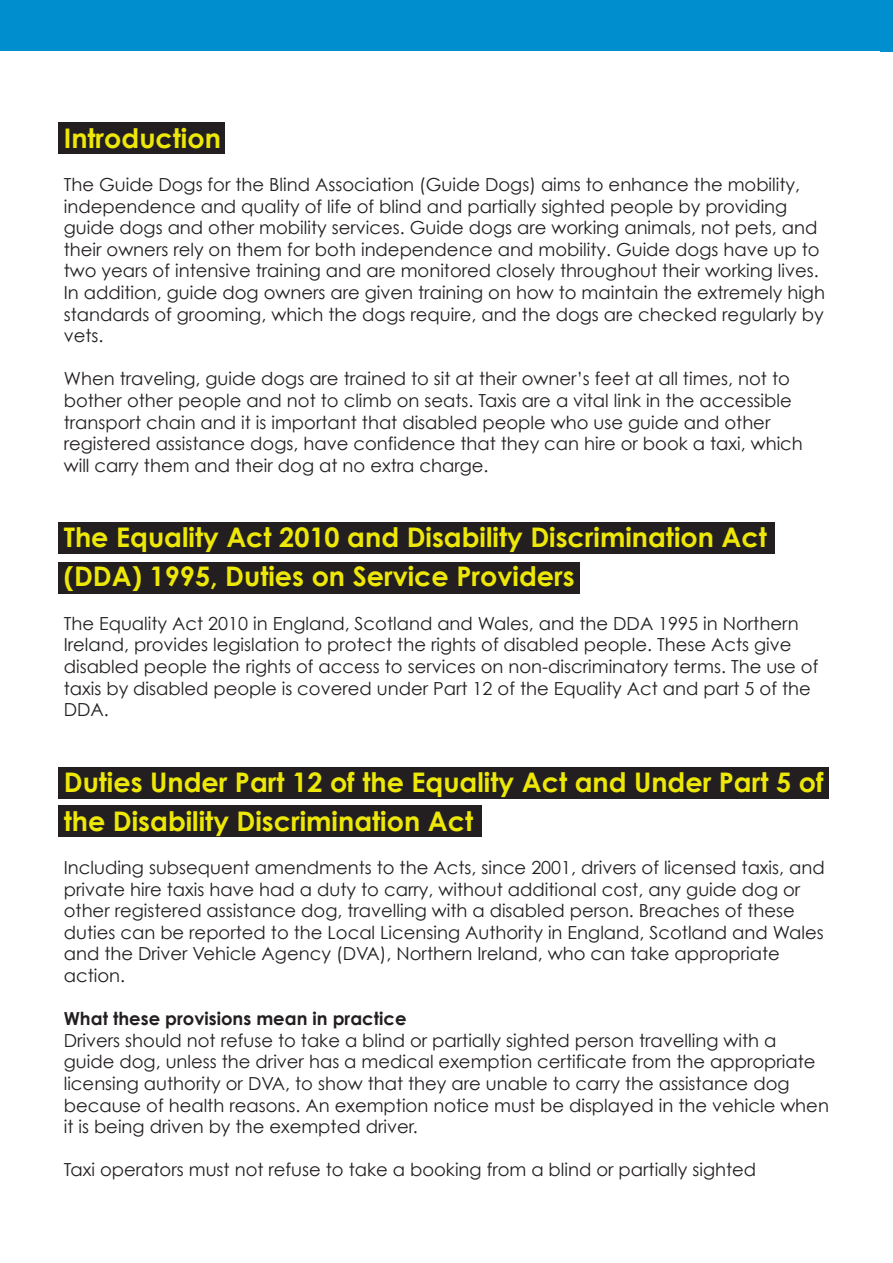
<style>
.page{position:relative;width:893px;height:1263px;background:#fff}
.page>*{position:absolute;margin:0;border:0;box-sizing:border-box;transform-origin:0 0}
.t1{font:700 27px/39px "Century Gothic";color:#eee808}
.t2{font:18px/21.6px "Century Gothic";color:#231f20}
.t3{font:700 18px "Century Gothic";color:#231f20}
</style>
<div class="page">
<div style="left:0;top:0;width:893px;height:51px;background:#008ece"></div>
<div style="left:58px;top:806px;width:424px;height:31px;background:#231f20"></div>
<div style="left:58px;top:767px;width:771px;height:31px;background:#231f20"></div>
<div style="left:58px;top:562px;width:522px;height:32px;background:#231f20"></div>
<div style="left:58px;top:522px;width:717px;height:31px;background:#231f20"></div>
<div style="left:58px;top:122px;width:167px;height:32px;background:#231f20"></div>
<h1 class="t1" style="left:64px;top:118px;width:159px">Introduction</h1>
<p class="t2" style="left:64px;top:173px;width:763px">The Guide Dogs for the Blind Association (Guide Dogs) aims to enhance the mobility, independence and quality of life of blind and partially sighted people by providing guide dogs and other mobility services. Guide dogs are working animals, not pets, and their owners rely on them for both independence and mobility. Guide dogs have up to two years of intensive training and are monitored closely throughout their working lives.<br>In addition, guide dog owners are given training on how to maintain the extremely high standards of grooming, which the dogs require, and the dogs are checked regularly by vets.</p>
<p class="t2" style="left:64px;top:368px;width:741px">When traveling, guide dogs are trained to sit at their owner’s feet at all times, not to bother other people and not to climb on seats. Taxis are a vital link in the accessible transport chain and it is important that disabled people who use guide and other registered assistance dogs, have confidence that they can hire or book a taxi, which will carry them and their dog at no extra charge.</p>
<h1 class="t1" style="left:64px;top:517px;width:705px">The Equality Act 2010 and Disability Discrimination Act (DDA) 1995, Duties on Service Providers</h1>
<p class="t2" style="left:64px;top:612px;width:756px">The Equality Act 2010 in England, Scotland and Wales, and the DDA 1995 in Northern Ireland, provides legislation to protect the rights of disabled people. These Acts give disabled people the rights of access to services on non-discriminatory terms. The use of taxis by disabled people is covered under Part 12 of the Equality Act and part 5 of the DDA.</p>
<h1 class="t1" style="left:64px;top:762px;width:761px">Duties Under Part 12 of the Equality Act and Under Part 5 of the Disability Discrimination Act</h1>
<p class="t2" style="left:64px;top:856px;width:762px">Including subsequent amendments to the Acts, since 2001, drivers of licensed taxis, and private hire taxis have had a duty to carry, without additional cost, any guide dog or other registered assistance dog, travelling with a disabled person. Breaches of these duties can be reported to the Local Licensing Authority in England, Scotland and Wales and the Driver Vehicle Agency (DVA), Northern Ireland, who can take appropriate action.</p>
<p class="t3" style="left:64px;top:1007px;width:344px">What these provisions mean in practice</p>
<p class="t2" style="left:64px;top:1029px;width:767px">Drivers should not refuse to take a blind or partially sighted person travelling with a guide dog, unless the driver has a medical exemption certificate from the appropriate licensing authority or DVA, to show that they are unable to carry the assistance dog because of health reasons. An exemption notice must be displayed in the vehicle when it is being driven by the exempted driver.</p>
<p class="t2" style="left:64px;top:1159px;width:694px">Taxi operators must not refuse to take a booking from a blind or partially sighted</p>
</div>
